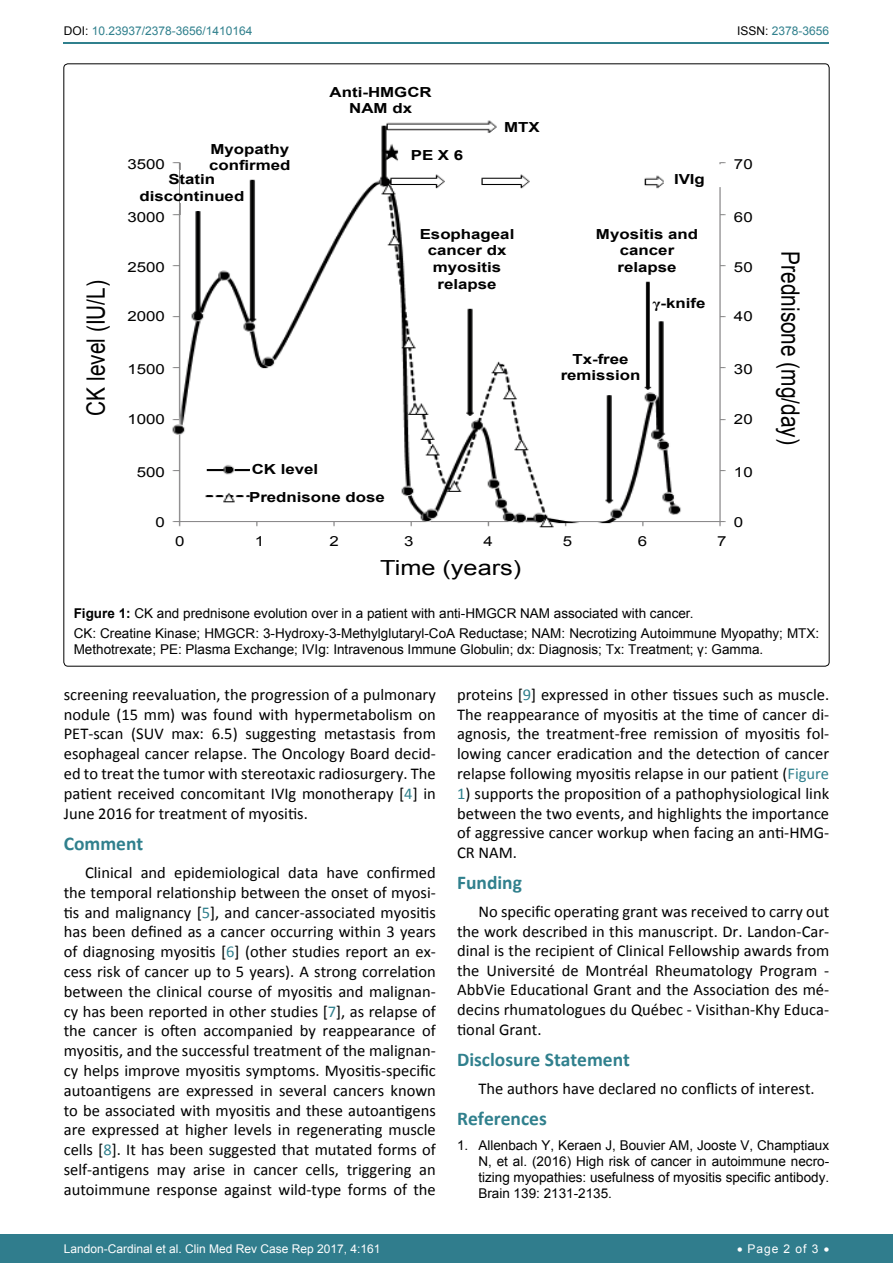
<style>
.page{position:relative;width:893px;height:1263px;background:#fff}
.page>*{position:absolute;margin:0;border:0;box-sizing:border-box;transform-origin:0 0}
.t1{font:25.35px "Arial";color:#000;scale:.82 1}
.t2{font:20.85px "Arial";color:#000;scale:1.22 1}
.t3{font:700 19.5px "Calibri";color:#30808d}
.t4{font:16.5px/19.8px "Calibri";color:#000;text-align:justify}
.t5{font:700 13.8px/16.6px "Arial";color:#000;text-align:center;scale:1.22 1}
.t6{font:13.8px "Arial";color:#000;scale:1.22 1}
.t7{font:13.5px/16.2px "Arial";color:#000;text-align:justify}
.t8{font:12px "Arial";color:#fff}
.t9{font:12px "Arial";color:#30808d}
.s1{color:#000}
.s2{font-family:"Times New Roman"}
.s3{font-weight:700}
.s4{color:#30808d}
</style>
<div class="page">
<div style="left:0;top:1234px;width:893px;height:29px;background:#307d8d"></div>
<hr style="left:64px;top:43px;width:765px;height:1px;background:#30808d">
<img style="left:172px;top:120px;width:554px;height:408px">
<div style="left:671px;top:166px;width:39px;height:23px;background:#fff"></div>
<div style="left:405px;top:144px;width:66px;height:25px;background:#fff"></div>
<div style="left:499px;top:113px;width:55px;height:29px;background:#fff"></div>
<div style="left:208px;top:139px;width:88px;height:36px;background:#fff"></div>
<div style="left:165px;top:169px;width:14px;height:41px;background:#fff"></div>
<hr style="left:179px;top:163px;width:2px;height:52px;background:#868585">
<div style="left:181px;top:171px;width:67px;height:32px;background:#fff"></div>
<div style="left:408px;top:221px;width:114px;height:82px;background:#fff"></div>
<div style="left:650px;top:290px;width:60px;height:26px;background:#fff"></div>
<div style="left:590px;top:223px;width:120px;height:56px;background:#fff"></div>
<div style="left:550px;top:345px;width:94px;height:43px;background:#fff"></div>
<div style="left:250px;top:456px;width:146px;height:56px;background:#fff"></div>
<p class="t9" style="left:64px;top:23px;width:190px"><span class="s1">DOI:</span> 10.23937/2378-3656/1410164</p>
<p class="t9" style="left:737px;top:23px;width:94px"><span class="s1">ISSN:</span> 2378-3656</p>
<h1 class="t1" style="left:79px;top:415px;width:166px;rotate:-90deg">CK level (IU/L)</h1>
<p class="t5" style="left:209px;top:141px;width:68px;text-align:left">Myopathy confirmed</p>
<p class="t5" style="left:139px;top:171px;width:88px">Statin discontinued</p>
<p class="t6" style="left:127px;top:155px;width:32px">3500</p>
<p class="t6" style="left:127px;top:208px;width:32px">3000</p>
<p class="t6" style="left:127px;top:258px;width:32px">2500</p>
<p class="t6" style="left:127px;top:308px;width:32px">2000</p>
<p class="t6" style="left:127px;top:360px;width:32px">1500</p>
<p class="t6" style="left:127px;top:410px;width:32px">1000</p>
<p class="t5" style="left:330px;top:84px;width:85px">Anti-HMGCR<br>NAM dx</p>
<p class="t5" style="left:411px;top:148px;width:45px">PE X 6</p>
<p class="t5" style="left:504px;top:120px;width:31px">MTX</p>
<p class="t5" style="left:420px;top:226px;width:79px">Esophageal cancer dx myositis relapse</p>
<p class="t5" style="left:674px;top:171px;width:27px">IVIg</p>
<p class="t5" style="left:596px;top:226px;width:85px">Myositis and cancer relapse</p>
<p class="t5" style="left:653px;top:295px;width:45px"><span class="s2">γ</span>-knife</p>
<p class="t5" style="left:561px;top:351px;width:67px">Tx-free remission</p>
<p class="t6" style="left:734px;top:155px;width:17px">70</p>
<p class="t6" style="left:734px;top:208px;width:17px">60</p>
<p class="t6" style="left:734px;top:258px;width:17px">50</p>
<p class="t6" style="left:734px;top:308px;width:17px">40</p>
<p class="t6" style="left:734px;top:360px;width:17px">30</p>
<p class="t6" style="left:734px;top:410px;width:17px">20</p>
<p class="t6" style="left:137px;top:463px;width:25px">500</p>
<p class="t6" style="left:156px;top:513px;width:9px">0</p>
<p class="t5" style="left:249px;top:456px;width:113px;line-height:28px;text-align:left">CK level<br>Prednisone dose</p>
<p class="t6" style="left:175px;top:532px;width:9px">0</p>
<p class="t6" style="left:255px;top:532px;width:9px">1</p>
<p class="t6" style="left:329px;top:532px;width:9px">2</p>
<p class="t6" style="left:404px;top:532px;width:9px">3</p>
<p class="t6" style="left:483px;top:532px;width:9px">4</p>
<p class="t6" style="left:563px;top:532px;width:9px">5</p>
<p class="t6" style="left:638px;top:532px;width:9px">6</p>
<p class="t6" style="left:717px;top:532px;width:9px">7</p>
<p class="t2" style="left:380px;top:554px;width:117px">Time (years)</p>
<p class="t6" style="left:734px;top:463px;width:17px">10</p>
<p class="t6" style="left:734px;top:513px;width:9px">0</p>
<h1 class="t1" style="left:807px;top:251px;width:237px;rotate:90deg">Prednisone (mg/day)</h1>
<p class="t7" style="left:74px;top:603px;width:747px;line-height:20.4px"><span class="s3">Figure 1:</span> CK and prednisone evolution over in a patient with anti-HMGCR NAM associated with cancer.<br>CK: Creatine Kinase; HMGCR: 3-Hydroxy-3-Methylglutaryl-CoA Reductase; NAM: Necrotizing Autoimmune Myopathy; MTX:</p>
<p class="t7" style="left:74px;top:642px;width:691px">Methotrexate; PE: Plasma Exchange; IVIg: Intravenous Immune Globulin; dx: Diagnosis; Tx: Treatment; γ: Gamma.</p>
<p class="t4" style="left:64px;top:684px;width:374px">screening reevaluation, the progression of a pulmonary nodule (15 mm) was found with hypermetabolism on PET-scan (SUV max: 6.5) suggesting metastasis from esophageal cancer relapse. The Oncology Board decid&shy;ed to treat the tumor with stereotaxic radiosurgery. The patient received concomitant IVIg monotherapy [<span class="s4">4</span>] in June 2016 for treatment of myositis.</p>
<p class="t3" style="left:64px;top:831px;width:81px">Comment</p>
<p class="t4" style="left:64px;top:863px;width:374px;text-indent:21px">Clinical and epidemiological data have confirmed the temporal relationship between the onset of myosi&shy;tis and malignancy [<span class="s4">5</span>], and cancer-associated myositis has been defined as a cancer occurring within 3 years of diagnosing myositis [<span class="s4">6</span>] (other studies report an ex&shy;cess risk of cancer up to 5 years). A strong correlation between the clinical course of myositis and malignan&shy;cy has been reported in other studies [<span class="s4">7</span>], as relapse of the cancer is often accompanied by reappearance of myositis, and the successful treatment of the malignan&shy;cy helps improve myositis symptoms. Myositis-specific autoantigens are expressed in several cancers known to be associated with myositis and these autoantigens are expressed at higher levels in regenerating muscle cells [<span class="s4">8</span>]. It has been suggested that mutated forms of self-antigens may arise in cancer cells, triggering an autoimmune response against wild-type forms of the</p>
<p class="t4" style="left:457px;top:684px;width:374px">proteins [<span class="s4">9</span>] expressed in other tissues such as muscle.<br>The reappearance of myositis at the time of cancer di&shy;agnosis, the treatment-free remission of myositis fol&shy;lowing cancer eradication and the detection of cancer relapse following myositis relapse in our patient (<span class="s4">Figure</span></p>
<p class="t4" style="left:457px;top:783px;width:374px"><span class="s4">1</span>) supports the proposition of a pathophysiological link between the two events, and highlights the importance of aggressive cancer workup when facing an anti-HMG-CR NAM.</p>
<p class="t3" style="left:457px;top:871px;width:66px">Funding</p>
<p class="t4" style="left:457px;top:902px;width:374px;text-indent:21px">No specific operating grant was received to carry out the work described in this manuscript. Dr. Landon-Car&shy;dinal is the recipient of Clinical Fellowship awards from the Université de Montréal Rheumatology Program - AbbVie Educational Grant and the Association des mé&shy;decins rhumatologues du Québec - Visithan-Khy Educa&shy;tional Grant.</p>
<p class="t3" style="left:457px;top:1047px;width:174px">Disclosure Statement</p>
<p class="t4" style="left:478px;top:1078px;width:338px">The authors have declared no conflicts of interest.</p>
<p class="t3" style="left:457px;top:1106px;width:91px">References</p>
<p class="t7" style="left:478px;top:1137px;width:352px;text-indent:-21px">1. Allenbach Y, Keraen J, Bouvier AM, Jooste V, Champtiaux N, et al. (2016) High risk of cancer in autoimmune necro&shy;tizing myopathies: usefulness of myositis specific antibody.<br>Brain 139: 2131-2135.</p>
<p class="t8" style="left:64px;top:1241px;width:318px">Landon-Cardinal et al. Clin Med Rev Case Rep 2017, 4:161</p>
<p class="t8" style="left:737px;top:1241px;width:94px">• Page 2 of 3 •</p>
</div>
